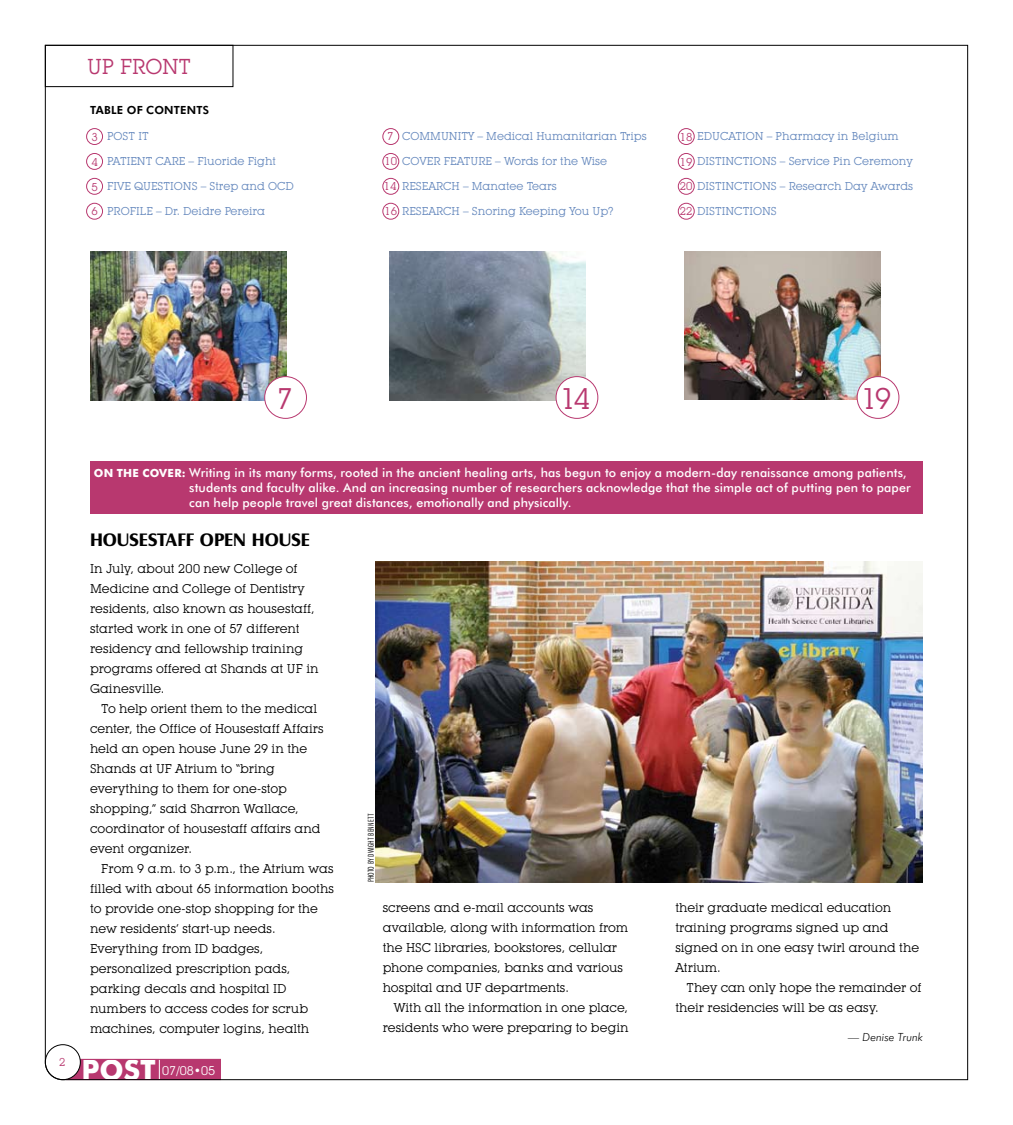
<style>
.page{position:relative;width:1013px;height:1125px;background:#fff}
.page>*{position:absolute;margin:0;border:0;box-sizing:border-box;transform-origin:0 0}
.t1{font:29.38px "Lubalin Graph IT Cby BT";color:#b8386f}
.t2{font:700 28.38px "Futura BT";color:#fff}
.t3{font:21.25px "Lubalin Graph IT Cby BT";letter-spacing:.075em;color:#b8386f}
.t4{font:700 18.75px "Castle T";color:#000}
.t5{font:12.5px/20px "Lubalin Graph IT Cby BT";letter-spacing:-.01em;color:#000}
.t6{font:500 12.5px/15px "Futura BT";letter-spacing:.005em;color:#fff}
.t7{font:12.5px "Lubalin Graph IT Cby BT";color:#fff}
.t8{font:11.25px "Lubalin Graph IT Cby BT";color:#6588bd}
.t9{font:800 11.25px "Futura BT";letter-spacing:.02em;color:#000}
.t10{font:italic 300 11.25px "Futura BT";color:#000}
.t11{font:11.25px/24.6px "Lubalin Graph IT Cby BT";color:#b8386f}
.t12{font:300 condensed 8.12px "Futura BT";letter-spacing:.015em;color:#000}
.s1{color:#b8386f}
.s2{font-weight:700;font-size:11.25px}
</style>
<div class="page">
<img style="left:45px;top:45px;width:923px;height:1035px">
<h3 class="t3" style="left:87px;top:54px;width:99px">Up front</h3>
<p class="t9" style="left:90px;top:103px;width:121px">TABLE OF CONTENTS</p>
<p class="t11" style="left:91px;top:125px;width:8px">3</p>
<p class="t11" style="left:91px;top:149px;width:8px">4</p>
<p class="t11" style="left:91px;top:174px;width:8px">5<br>6</p>
<p class="t8" style="left:107px;top:129px;width:40px">POST it</p>
<p class="t8" style="left:107px;top:154px;width:171px">Patient care – Fluoride Fight</p>
<p class="t8" style="left:107px;top:179px;width:188px">Five questions – Strep and OCD</p>
<p class="t8" style="left:107px;top:204px;width:160px">Profile – Dr. Deidre Pereira</p>
<p class="t11" style="left:387px;top:123px;width:8px">7</p>
<p class="t8" style="left:402px;top:129px;width:11px">Comm</p>
<p class="t8" style="left:441px;top:129px;width:207px">unity – Medical Humanitarian Trips</p>
<p class="t8" style="left:384px;top:154px;width:224px"><span class="s1">10</span> Cover feature – Words for the Wise</p>
<p class="t8" style="left:402px;top:179px;width:156px">Research – Manatee Tears</p>
<p class="t8" style="left:384px;top:204px;width:230px"><span class="s1">16</span> Research – Snoring Keeping You Up?</p>
<p class="t11" style="left:384px;top:173px;width:14px">14</p>
<p class="t8" style="left:680px;top:129px;width:220px"><span class="s1">18</span> Education – Pharmacy in Belgium</p>
<p class="t8" style="left:680px;top:154px;width:234px"><span class="s1">19</span> Distinctions – Service Pin Ceremony</p>
<p class="t8" style="left:680px;top:179px;width:235px"><span class="s1">20</span> Distinctions – Research Day Awards</p>
<p class="t8" style="left:680px;top:204px;width:97px"><span class="s1">22</span> Distinctions</p>
<h1 class="t1" style="left:276px;top:380px;width:18px">7</h1>
<h1 class="t1" style="left:560px;top:380px;width:32px">14</h1>
<h1 class="t1" style="left:861px;top:380px;width:32px">19</h1>
<p class="t6" style="left:189px;top:465px;width:723px;text-indent:-95px"><span class="s2">ON THE COVER:</span> Writing in its many forms, rooted in the ancient healing arts, has begun to enjoy a modern-day renaissance among patients, students and faculty alike. And an increasing number of researchers acknowledge that the simple act of putting pen to paper can help people travel great distances, emotionally and physically.</p>
<h3 class="t4" style="left:90px;top:529px;width:221px">HOUSESTAFF OPEN HOUSE</h3>
<p class="t5" style="left:90px;top:559px;width:230px">In July, about 200 new College of<br>Medicine and College of Dentistry residents, also known as housestaff, started work in one of 57 different residency and fellowship training programs offered at Shands at UF in<br>Gainesville.</p>
<p class="t5" style="left:90px;top:699px;width:235px;text-indent:11px">To help orient them to the medical center, the Office of Housestaff Affairs held an open house June 29 in the<br>Shands at UF Atrium to “bring everything to them for one-stop shopping,” said Sharron Wallace, coordinator of housestaff affairs and event organizer.</p>
<p class="t5" style="left:90px;top:859px;width:246px;text-indent:11px">From 9 a.m. to 3 p.m., the Atrium was filled with about 65 information booths to provide one-stop shopping for the new residents’ start-up needs.<br>Everything from ID badges, personalized prescription pads, parking decals and hospital ID numbers to access codes for scrub machines, computer logins, health</p>
<h2 class="t2" style="left:81px;top:1052px;width:76px">POST</h2>
<p class="t7" style="left:162px;top:1063px;width:55px">07/08•05</p>
<p class="t12" style="left:366px;top:882px;width:70px;rotate:-90deg">Photo By Dwight Bennett</p>
<p class="t5" style="left:382px;top:897px;width:247px">screens and e-mail accounts was available, along with information from the HSC libraries, bookstores, cellular phone companies, banks and various hospital and UF departments.</p>
<p class="t5" style="left:382px;top:997px;width:247px;text-align:right">With all the information in one place, residents who were preparing to begin</p>
<p class="t5" style="left:675px;top:897px;width:245px">their graduate medical education training programs signed up and signed on in one easy twirl around the<br>Atrium.</p>
<p class="t5" style="left:675px;top:977px;width:248px;text-indent:11px">They can only hope the remainder of their residencies will be as easy.</p>
<p class="t10" style="left:848px;top:1030px;width:76px">— Denise Trunk</p>
</div>
